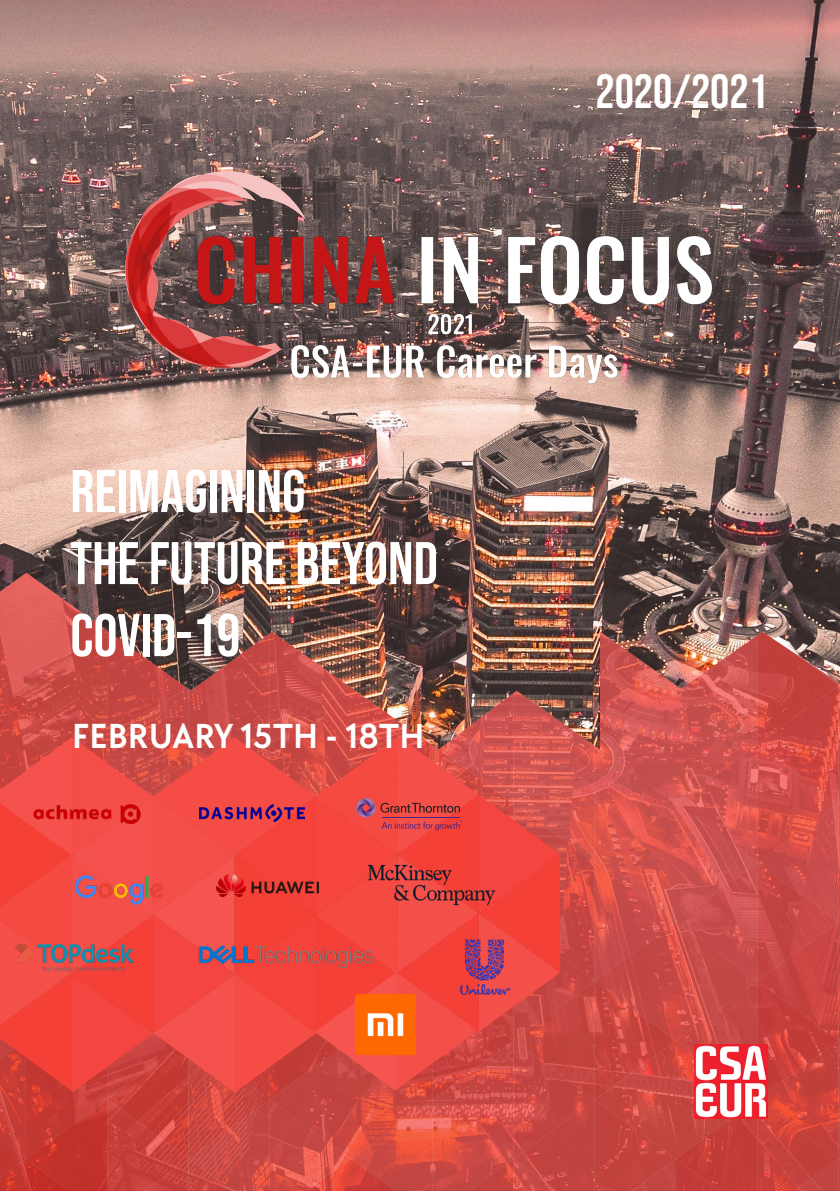
<style>
.page{position:relative;width:840px;height:1191px;background:#fff}
.page>*{position:absolute;margin:0;border:0;box-sizing:border-box;transform-origin:0 0}
.t1{font:60px/72px "Bebas Neue";color:#fff}
.t2{font:48px "Bebas Neue";color:#fff}
.t3{font:600 36px "TT Chocolates";color:#fff}
</style>
<div class="page">
<img style="left:0;top:0;width:839px;height:567px">
<img style="left:0;top:567px;width:839px;height:624px">
<img style="left:15px;top:944px;width:119px;height:27px">
<img style="left:367px;top:864px;width:128px;height:41px">
<img style="left:355px;top:994px;width:60px;height:60px">
<img style="left:196px;top:945px;width:180px;height:22px">
<img style="left:125px;top:171px;width:661px;height:219px">
<p class="t1" style="left:70px;top:455px;width:236px">REIMAGINING</p>
<p class="t1" style="left:70px;top:527px;width:369px">THE FUTURE BEYOND<br>COVID-19</p>
<p class="t3" style="left:72px;top:711px;width:354px">FEBRUARY 15TH - 18TH</p>
<p class="t2" style="left:595px;top:64px;width:174px">2020/2021</p>
</div>
